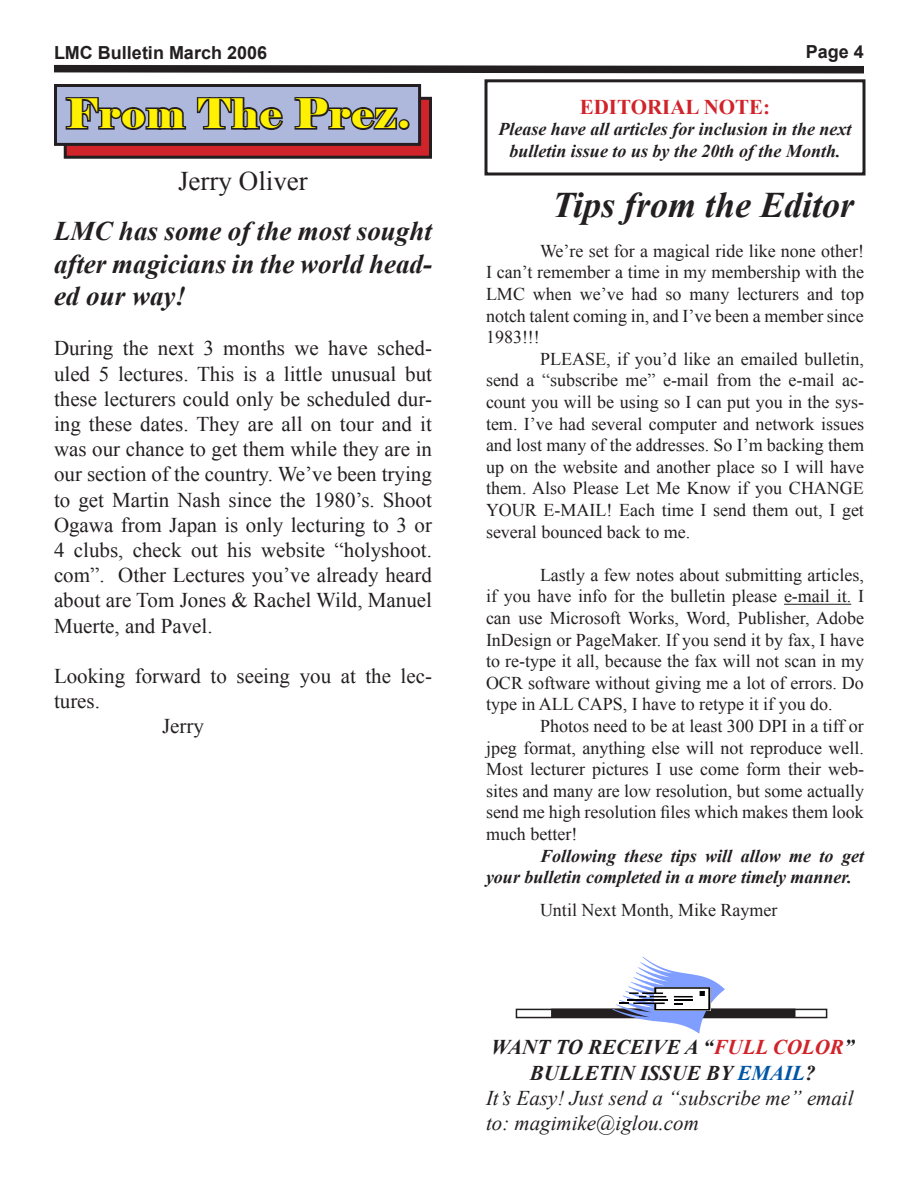
<style>
.page{position:relative;width:918px;height:1188px;background:#fff}
.page>*{position:absolute;margin:0;border:0;box-sizing:border-box;transform-origin:0 0}
.t1{font:40.5px "Elephant";letter-spacing:.04em;color:#fff101}
.t2{font:italic 700 36px "Times New Roman";color:#231f20}
.t3{font:italic 700 27px/32.4px "Times New Roman";color:#231f20;text-align:justify}
.t4{font:27px "Times New Roman";color:#231f20}
.t5{font:21px/25.2px "Times New Roman";color:#231f20;text-align:justify}
.t6{font:italic 21px/25.2px "Times New Roman";color:#231f20}
.t7{font:italic 700 21px/25.2px "Times New Roman";color:#231f20;text-align:center}
.t8{font:700 21px "Times New Roman";color:#d1232a}
.t9{font:18px/21.6px "Times New Roman";color:#231f20;text-align:justify}
.t10{font:italic 700 18px/21.6px "Times New Roman";color:#231f20;text-align:center}
.t11{font:700 18px "Arial";color:#231f20}
.s1{color:#d1232a}
.s2{color:#0155a5}
</style>
<div class="page">
<div style="left:65px;top:98px;width:365px;height:59px;background:#d1232a"></div>
<div style="left:64px;top:97px;width:368px;height:62px;border:3px solid #231f20"></div>
<div style="left:56px;top:86px;width:364px;height:58px;background:#adb8dc"></div>
<div style="left:54px;top:84px;width:367px;height:62px;border:3px solid #231f20"></div>
<svg style="left:65px;top:97px;width:122px;height:33px"></svg>
<svg style="left:196px;top:97px;width:88px;height:33px"></svg>
<svg style="left:294px;top:97px;width:116px;height:33px"></svg>
<svg style="left:54px;top:64px;width:810px;height:10px"></svg>
<div style="left:516px;top:1009px;width:311px;height:9px;border:2px solid #231f20"></div>
<div style="left:552px;top:1009px;width:243px;height:8px;background:#231f20"></div>
<div style="left:551px;top:1009px;width:244px;height:9px;border:2px solid #231f20"></div>
<svg style="left:612px;top:957px;width:113px;height:77px"></svg>
<div style="left:484px;top:79px;width:382px;height:97px;border:3px solid #231f20"></div>
<hr style="left:784px;top:604px;width:67px;height:1px;background:#231f20">
<p class="t11" style="left:54px;top:41px;width:215px">LMC Bulletin March 2006</p>
<p class="t11" style="left:806px;top:40px;width:60px">Page 4</p>
<p class="t1" style="left:66px;top:88px;width:345px">From The Prez.</p>
<p class="t4" style="left:178px;top:163px;width:131px">Jerry Oliver</p>
<p class="t3" style="left:54px;top:214px;width:379px">LMC has some of the most sought after magicians in the world head&shy;ed our way!</p>
<p class="t5" style="left:54px;top:335px;width:380px">During the next 3 months we have sched&shy;uled 5 lectures. This is a little unusual but these lecturers could only be scheduled dur&shy;ing these dates. They are all on tour and it was our chance to get them while they are in our section of the country. We’ve been trying to get Martin Nash since the 1980’s. Shoot Ogawa from Japan is only lecturing to 3 or 4 clubs, check out his website “holyshoot. com”. Other Lectures you’ve already heard about are Tom Jones &amp; Rachel Wild, Manuel Muerte, and Pavel.</p>
<p class="t5" style="left:54px;top:663px;width:379px">Looking forward to seeing you at the lec&shy;tures.</p>
<p class="t5" style="left:162px;top:713px;width:43px">Jerry</p>
<p class="t8" style="left:580px;top:92px;width:192px">EDITORIAL NOTE:</p>
<p class="t10" style="left:498px;top:118px;width:355px">Please have all articles for inclusion in the next bulletin issue to us by the 20th of the Month.</p>
<p class="t2" style="left:552px;top:180px;width:303px">Tips from the Editor</p>
<p class="t9" style="left:486px;top:240px;width:380px;text-indent:54px">We’re set for a magical ride like none other!<br>I can’t remember a time in my membership with the LMC when we’ve had so many lecturers and top notch talent coming in, and I’ve been a member since 1983!!!</p>
<p class="t9" style="left:486px;top:348px;width:380px;text-indent:54px">PLEASE, if you’d like an emailed bulletin, send a “subscribe me” e-mail from the e-mail ac&shy;count you will be using so I can put you in the sys&shy;tem. I’ve had several computer and network issues and lost many of the addresses. So I’m backing them up on the website and another place so I will have them. Also Please Let Me Know if you CHANGE YOUR E-MAIL! Each time I send them out, I get several bounced back to me.</p>
<p class="t9" style="left:486px;top:564px;width:380px;text-indent:54px">Lastly a few notes about submitting articles, if you have info for the bulletin please e-mail it. I can use Microsoft Works, Word, Publisher, Adobe InDesign or PageMaker. If you send it by fax, I have to re-type it all, because the fax will not scan in my OCR software without giving me a lot of errors. Do type in ALL CAPS, I have to retype it if you do.</p>
<p class="t9" style="left:486px;top:715px;width:380px;text-indent:54px">Photos need to be at least 300 DPI in a tiff or jpeg format, anything else will not reproduce well.<br>Most lecturer pictures I use come form their web&shy;sites and many are low resolution, but some actually send me high resolution files which makes them look much better!</p>
<p class="t10" style="left:486px;top:844px;width:380px;text-align:left;text-indent:54px">Following these tips will allow me to get your bulletin completed in a more timely manner.</p>
<p class="t9" style="left:540px;top:898px;width:239px">Until Next Month, Mike Raymer</p>
<p class="t7" style="left:491px;top:1034px;width:365px">WANT TO RECEIVE A “<span class="s1">FULL COLOR</span>”<br>BULLETIN ISSUE BY <span class="s2">EMAIL</span>?</p>
<p class="t6" style="left:486px;top:1085px;width:369px">It’s Easy! Just send a “subscribe me” email to: magimike@iglou.com</p>
</div>
